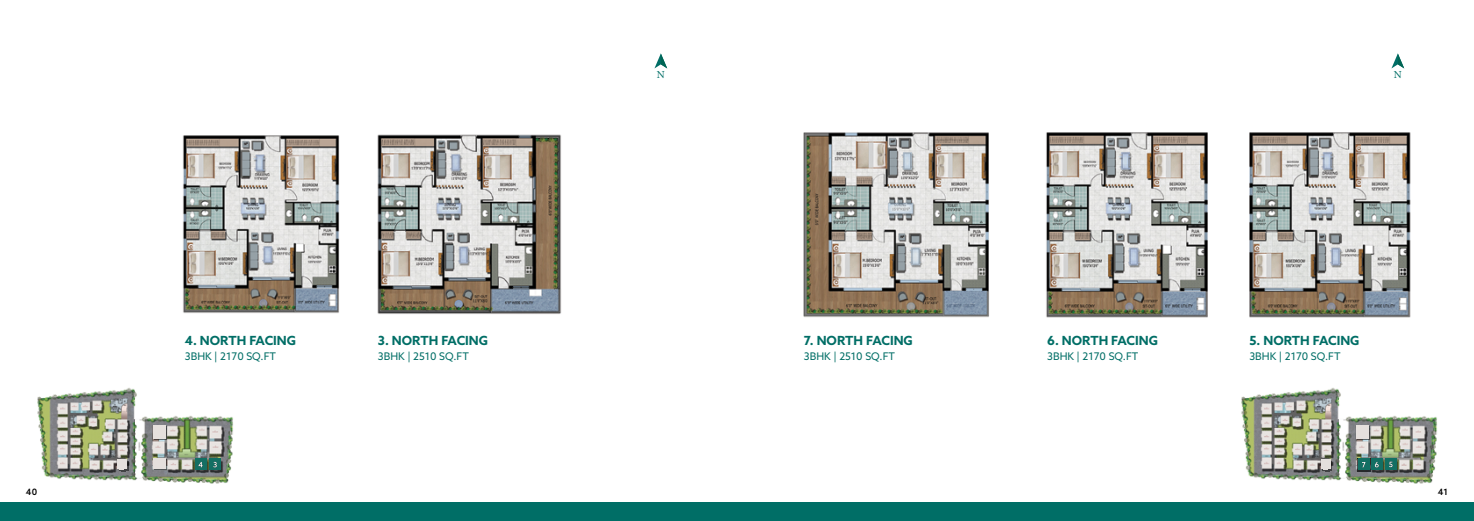
<style>
.page{position:relative;width:1474px;height:521px;background:#fff}
.page>*{position:absolute;margin:0;border:0;box-sizing:border-box;transform-origin:0 0}
.t1{font:700 12.6px "Azo Sans";color:#006e66}
.t2{font:10.76px "Minion Pro";color:#006e66}
.t3{font:10.5px "Azo Sans";color:#006e66}
.t4{font:500 8.75px "Azo Sans";color:#000}
</style>
<div class="page">
<img style="left:183px;top:134px;width:379px;height:180px">
<svg style="left:654px;top:53px;width:13px;height:15px"></svg>
<img style="left:37px;top:388px;width:98px;height:12px">
<img style="left:232px;top:417px;width:1px;height:17px">
<img style="left:216px;top:434px;width:17px;height:50px">
<img style="left:103px;top:480px;width:113px;height:4px">
<img style="left:803px;top:132px;width:608px;height:186px">
<svg style="left:1391px;top:53px;width:13px;height:15px"></svg>
<img style="left:1241px;top:388px;width:98px;height:12px">
<img style="left:1435px;top:417px;width:2px;height:17px">
<img style="left:1419px;top:434px;width:18px;height:50px">
<img style="left:1307px;top:480px;width:112px;height:4px">
<img style="left:1242px;top:391px;width:193px;height:89px">
<img style="left:38px;top:391px;width:194px;height:89px">
<svg style="left:154px;top:427px;width:12px;height:13px"></svg>
<svg style="left:154px;top:460px;width:12px;height:10px"></svg>
<svg style="left:1357px;top:426px;width:12px;height:14px"></svg>
<div style="left:1356px;top:425px;width:12px;height:14px;background:#e5e0dd"></div>
<div style="left:153px;top:426px;width:12px;height:13px;background:#e5e0dd"></div>
<div style="left:153px;top:459px;width:12px;height:10px;background:#e5e0dd"></div>
<div style="left:0;top:503px;width:1473px;height:18px;background:#006e66"></div>
<p class="t1" style="left:185px;top:332px;width:113px">4. NORTH FACING</p>
<p class="t3" style="left:185px;top:350px;width:93px">3BHK | 2170 SQ.FT</p>
<p class="t1" style="left:378px;top:332px;width:112px">3. NORTH FACING</p>
<p class="t3" style="left:378px;top:350px;width:93px">3BHK | 2510 SQ.FT</p>
<p class="t2" style="left:657px;top:67px;width:10px">N</p>
<p class="t1" style="left:804px;top:332px;width:110px">7. NORTH FACING</p>
<p class="t3" style="left:804px;top:350px;width:93px">3BHK | 2510 SQ.FT</p>
<p class="t2" style="left:1393px;top:67px;width:10px">N</p>
<p class="t1" style="left:1047px;top:332px;width:112px">6. NORTH FACING</p>
<p class="t3" style="left:1047px;top:350px;width:93px">3BHK | 2170 SQ.FT</p>
<p class="t1" style="left:1249px;top:332px;width:112px">5. NORTH FACING</p>
<p class="t3" style="left:1249px;top:350px;width:93px">3BHK | 2170 SQ.FT</p>
<p class="t4" style="left:26px;top:486px;width:13px">40</p>
<p class="t4" style="left:1437px;top:486px;width:12px">41</p>
</div>
